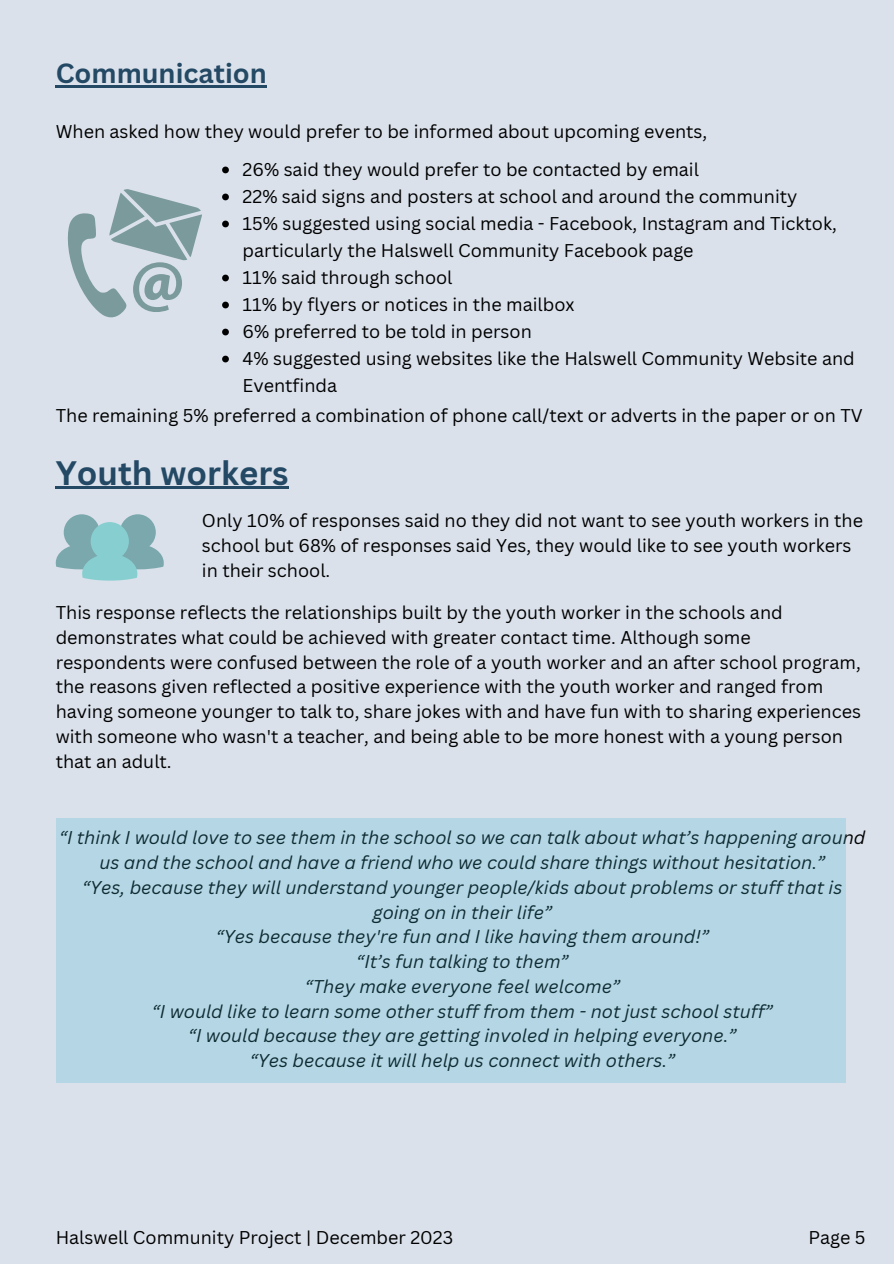
<style>
.page{position:relative;width:894px;height:1264px;background:#fff}
.page>*{position:absolute;margin:0;border:0;box-sizing:border-box;transform-origin:0 0}
.t1{font:700 33px "Canva Sans";color:#244964}
.t2{font:700 27px "Canva Sans";color:#244964}
.t3{font:18px/27px "Canva Sans";color:#000}
.t4{font:italic 18px/24.8px "Canva Sans";color:#000;text-align:center}
</style>
<div class="page">
<div style="left:0;top:0;width:893px;height:1263px;background:#dae1eb"></div>
<svg style="left:67px;top:189px;width:135px;height:129px"></svg>
<hr style="left:56px;top:85px;width:211px;height:2px;background:#244964">
<svg style="left:222px;top:166px;width:7px;height:7px"></svg>
<svg style="left:222px;top:193px;width:7px;height:7px"></svg>
<svg style="left:222px;top:220px;width:7px;height:7px"></svg>
<svg style="left:222px;top:274px;width:7px;height:7px"></svg>
<svg style="left:222px;top:301px;width:7px;height:7px"></svg>
<svg style="left:222px;top:328px;width:7px;height:7px"></svg>
<svg style="left:222px;top:355px;width:7px;height:7px"></svg>
<svg style="left:56px;top:514px;width:108px;height:66px"></svg>
<hr style="left:56px;top:487px;width:232px;height:2px;background:#244964">
<div style="left:56px;top:818px;width:789px;height:264px;background:#b5d7e5"></div>
<p class="t2" style="left:56px;top:54px;width:213px">Communication</p>
<p class="t3" style="left:56px;top:118px;width:653px">When asked how they would prefer to be informed about upcoming events,</p>
<p class="t3" style="left:242px;top:155px;width:613px">26% said they would prefer to be contacted by email<br>22% said signs and posters at school and around the community<br>15% suggested using social media - Facebook, Instagram and Ticktok, particularly the Halswell Community Facebook page<br>11% said through school<br>11% by flyers or notices in the mailbox<br>6% preferred to be told in person<br>4% suggested using websites like the Halswell Community Website and Eventfinda</p>
<p class="t3" style="left:56px;top:401px;width:808px">The remaining 5% preferred a combination of phone call/text or adverts in the paper or on TV</p>
<h1 class="t1" style="left:56px;top:449px;width:234px">Youth workers</h1>
<p class="t3" style="left:202px;top:507px;width:662px;line-height:24.8px">Only 10% of responses said no they did not want to see youth workers in the school but 68% of responses said Yes, they would like to see youth workers in their school.</p>
<p class="t3" style="left:56px;top:599px;width:806px;line-height:24.8px">This response reflects the relationships built by the youth worker in the schools and demonstrates what could be achieved with greater contact time. Although some respondents were confused between the role of a youth worker and an after school program, the reasons given reflected a positive experience with the youth worker and ranged from having someone younger to talk to, share jokes with and have fun with to sharing experiences with someone who wasn't a teacher, and being able to be more honest with a young person that an adult.</p>
<p class="t4" style="left:59px;top:825px;width:807px">“I think I would love to see them in the school so we can talk about what’s happening around us and the school and have a friend who we could share things without hesitation.”<br>“Yes, because they will understand younger people/kids about problems or stuff that is going on in their life”<br>“Yes because they're fun and I like having them around!”<br>“It’s fun talking to them”<br>“They make everyone feel welcome”<br>“I would like to learn some other stuff from them - not just school stuff”<br>“I would because they are getting involed in helping everyone.”<br>“Yes because it will help us connect with others.”</p>
<p class="t3" style="left:56px;top:1223px;width:399px">Halswell Community Project | December 2023</p>
<p class="t3" style="left:808px;top:1223px;width:59px">Page 5</p>
</div>
